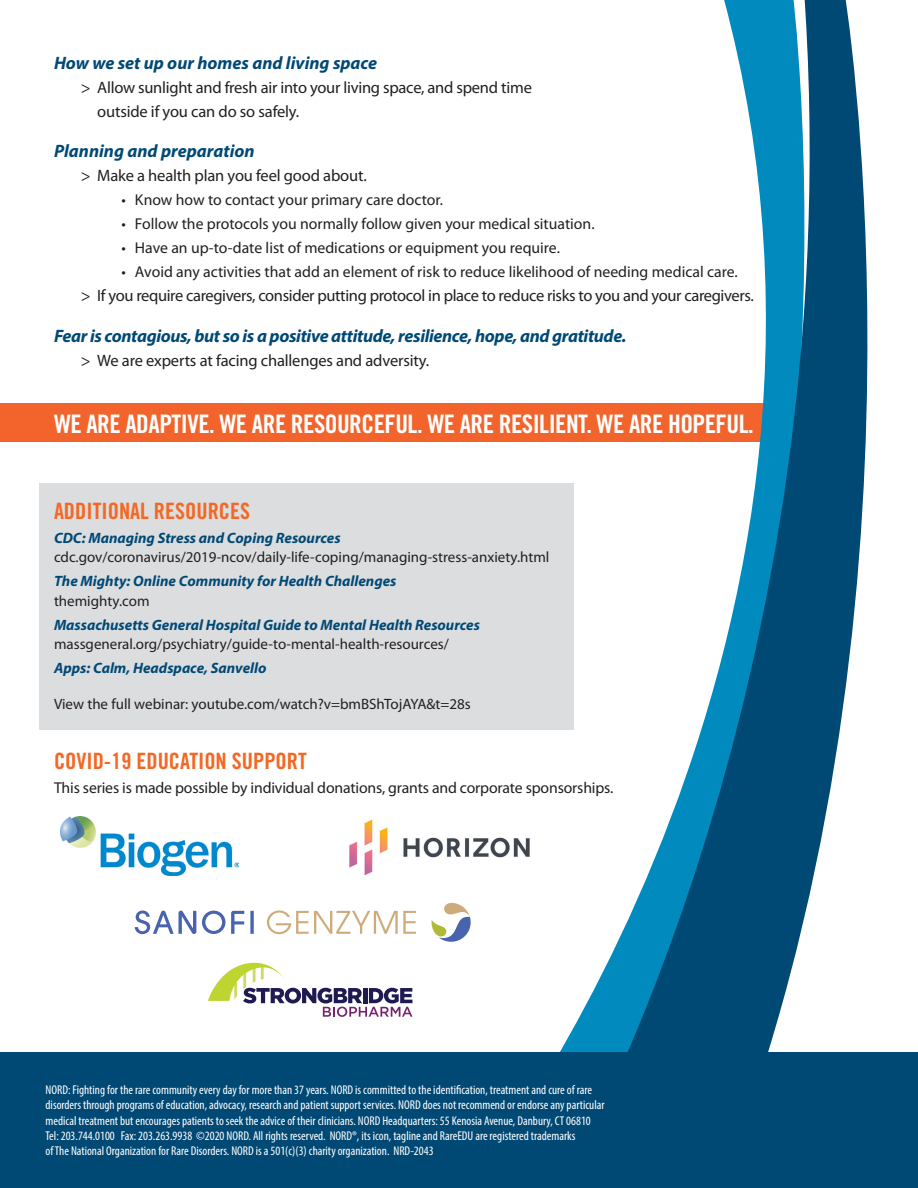
<style>
.page{position:relative;width:918px;height:1188px;background:#fff}
.page>*{position:absolute;margin:0;border:0;box-sizing:border-box;transform-origin:0 0}
.t1{font:25.5px "Trade Gothic LT Std Bd Cn 20";letter-spacing:-.02em;color:#fff}
.t2{font:22.5px "Trade Gothic LT Std Bd Cn 20";color:#f36824}
.t3{font:italic 700 18px "Myriad Pro";letter-spacing:-.015em;color:#004975}
.t4{font:16.5px/24px "Myriad Pro";letter-spacing:-.015em;color:#231f20}
.t5{font:15.75px "Myriad Pro";color:#231f20}
.t6{font:15px "Myriad Pro";color:#231f20}
.t7{font:italic 700 15px "Myriad Pro";color:#004975}
.t8{font:condensed 12.75px/15.3px "Myriad Pro";color:#fff}
</style>
<div class="page">
<div style="left:39px;top:484px;width:534px;height:246px;background:#dcdddf"></div>
<div style="left:0;top:404px;width:783px;height:38px;background:#f2642b"></div>
<svg style="left:558px;top:0;width:310px;height:1052px"></svg>
<svg style="left:208px;top:962px;width:204px;height:55px"></svg>
<div style="left:0;top:1052px;width:918px;height:136px;background:#004975"></div>
<img style="left:61px;top:816px;width:178px;height:60px">
<img style="left:349px;top:819px;width:181px;height:57px">
<svg style="left:135px;top:911px;width:119px;height:23px"></svg>
<svg style="left:267px;top:910px;width:149px;height:24px"></svg>
<svg style="left:432px;top:903px;width:39px;height:39px"></svg>
<h3 class="t3" style="left:54px;top:51px;width:325px">How we set up our homes and living space</h3>
<p class="t4" style="left:97px;top:75px;width:436px;text-indent:-16px">&gt; Allow sunlight and fresh air into your living space, and spend time outside if you can do so safely.</p>
<h3 class="t3" style="left:54px;top:139px;width:202px">Planning and preparation</h3>
<p class="t4" style="left:81px;top:164px;width:287px">&gt; Make a health plan you feel good about.</p>
<p class="t5" style="left:122px;top:191px;width:323px">• Know how to contact your primary care doctor.</p>
<p class="t5" style="left:122px;top:215px;width:475px">• Follow the protocols you normally follow given your medical situation.</p>
<p class="t5" style="left:122px;top:239px;width:440px">• Have an up-to-date list of medications or equipment you require.</p>
<p class="t5" style="left:122px;top:263px;width:618px">• Avoid any activities that add an element of risk to reduce likelihood of needing medical care.</p>
<p class="t4" style="left:81px;top:284px;width:674px">&gt; If you require caregivers, consider putting protocol in place to reduce risks to you and your caregivers.</p>
<h3 class="t3" style="left:54px;top:324px;width:574px">Fear is contagious, but so is a positive attitude, resilience, hope, and gratitude.</h3>
<p class="t4" style="left:81px;top:348px;width:350px">&gt; We are experts at facing challenges and adversity.</p>
<h1 class="t1" style="left:54px;top:409px;width:701px">WE ARE ADAPTIVE. WE ARE RESOURCEFUL. WE ARE RESILIENT. WE ARE HOPEFUL.</h1>
<h2 class="t2" style="left:54px;top:497px;width:198px">ADDITIONAL RESOURCES</h2>
<p class="t7" style="left:54px;top:528px;width:288px">CDC: Managing Stress and Coping Resources</p>
<p class="t6" style="left:54px;top:549px;width:497px">cdc.gov/coronavirus/2019-ncov/daily-life-coping/managing-stress-anxiety.html</p>
<p class="t7" style="left:54px;top:571px;width:344px">The Mighty: Online Community for Health Challenges</p>
<p class="t6" style="left:54px;top:592px;width:97px">themighty.com</p>
<p class="t7" style="left:54px;top:615px;width:428px">Massachusetts General Hospital Guide to Mental Health Resources</p>
<p class="t6" style="left:54px;top:636px;width:396px">massgeneral.org/psychiatry/guide-to-mental-health-resources/</p>
<p class="t7" style="left:54px;top:658px;width:214px">Apps: Calm, Headspace, Sanvello</p>
<p class="t6" style="left:54px;top:696px;width:418px">View the full webinar: youtube.com/watch?v=bmBShTojAYA&amp;t=28s</p>
<h2 class="t2" style="left:54px;top:748px;width:254px">COVID-19 EDUCATION SUPPORT</h2>
<p class="t5" style="left:54px;top:779px;width:561px">This series is made possible by individual donations, grants and corporate sponsorships.</p>
<p class="t8" style="left:46px;top:1082px;width:561px">NORD: Fighting for the rare community every day for more than 37 years. NORD is committed to the identification, treatment and cure of rare disorders through programs of education, advocacy, research and patient support services. NORD does not recommend or endorse any particular medical treatment but encourages patients to seek the advice of their clinicians. NORD Headquarters: 55 Kenosia Avenue, Danbury, CT 06810<br>Tel: 203.744.0100 Fax: 203.263.9938 ©2020 NORD. All rights reserved. NORD®, its icon, tagline and RareEDU are registered trademarks<br>of The National Organization for Rare Disorders. NORD is a 501(c)(3) charity organization. NRD-2043</p>
</div>
